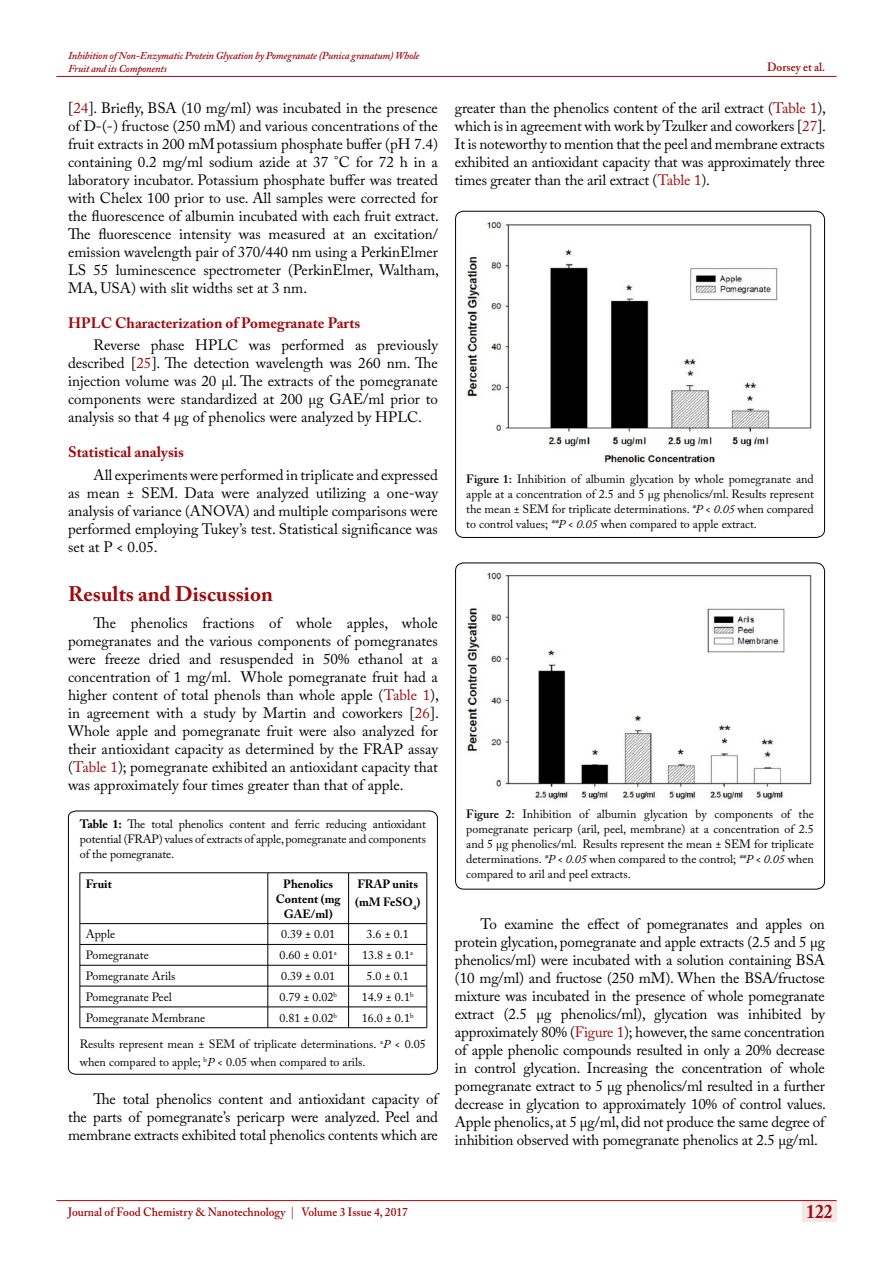
<style>
.page{position:relative;width:893px;height:1263px;background:#fff}
.page>*{position:absolute;margin:0;border:0;box-sizing:border-box;transform-origin:0 0}
.t1{font:700 21px "Adobe Caslon Pro";color:#9e0b0f}
.t2{font:700 19.5px "Adobe Caslon Pro";color:#9e0b0f;scale:.9 1}
.t3{font:15px/18px "Adobe Caslon Pro";color:#000;text-align:justify}
.t4{font:700 15px "Adobe Caslon Pro";color:#9e0b0f}
.t5{font:12px/15px "Adobe Caslon Pro";color:#000;text-align:justify}
.t6{font:600 12px "Adobe Caslon Pro";color:#9e0b0f;scale:.95 1}
.t7{font:700 12px/15px "Adobe Caslon Pro";color:#000;text-align:center}
.t8{font:italic 600 10.5px/12.6px "Adobe Caslon Pro";letter-spacing:-.02em;color:#9e0b0f}
.s1{color:#9e0b0f}
.s2{font-weight:600}
.s3{font-style:italic}
.s4{font-weight:700}
.s5{color:#ac2f33}
</style>
<div class="page">
<div style="left:802px;top:1200px;width:35px;height:21px;background:#f5e7e7"></div>
<hr style="left:56px;top:1200px;width:781px;height:1px;background:#9e0b0f">
<hr style="left:56px;top:76px;width:781px;height:1px;background:#9e0b0f">
<div style="left:455px;top:562px;width:370px;height:327px;border:1px solid #000;border-radius:8px"></div>
<img style="left:465px;top:572px;width:347px;height:228px">
<div style="left:455px;top:211px;width:370px;height:327px;border:1px solid #000;border-radius:8px"></div>
<img style="left:465px;top:221px;width:347px;height:242px">
<svg style="left:68px;top:810px;width:370px;height:265px"></svg>
<hr style="left:80px;top:872px;width:188px;height:1px;background:#000">
<hr style="left:80px;top:873px;width:1px;height:50px;background:#000">
<hr style="left:268px;top:872px;width:81px;height:1px;background:#000">
<hr style="left:268px;top:873px;width:1px;height:50px;background:#000">
<hr style="left:349px;top:872px;width:78px;height:1px;background:#000">
<hr style="left:348px;top:873px;width:1px;height:50px;background:#000">
<hr style="left:427px;top:873px;width:1px;height:50px;background:#000">
<hr style="left:80px;top:923px;width:188px;height:1px;background:#000">
<hr style="left:268px;top:923px;width:81px;height:1px;background:#000">
<hr style="left:349px;top:923px;width:78px;height:1px;background:#000">
<hr style="left:80px;top:944px;width:188px;height:1px;background:#000">
<hr style="left:268px;top:944px;width:81px;height:1px;background:#000">
<hr style="left:349px;top:944px;width:78px;height:1px;background:#000">
<hr style="left:80px;top:965px;width:188px;height:1px;background:#000">
<hr style="left:268px;top:965px;width:81px;height:1px;background:#000">
<hr style="left:349px;top:965px;width:78px;height:1px;background:#000">
<hr style="left:80px;top:986px;width:188px;height:1px;background:#000">
<hr style="left:268px;top:986px;width:81px;height:1px;background:#000">
<hr style="left:349px;top:986px;width:78px;height:1px;background:#000">
<hr style="left:80px;top:1007px;width:188px;height:1px;background:#000">
<svg style="left:80px;top:924px;width:1px;height:103px"></svg>
<hr style="left:268px;top:1007px;width:81px;height:1px;background:#000">
<svg style="left:268px;top:924px;width:1px;height:103px"></svg>
<hr style="left:349px;top:1007px;width:78px;height:1px;background:#000">
<svg style="left:348px;top:924px;width:1px;height:103px"></svg>
<svg style="left:427px;top:924px;width:1px;height:104px"></svg>
<hr style="left:80px;top:1027px;width:188px;height:1px;background:#000">
<hr style="left:268px;top:1027px;width:81px;height:1px;background:#000">
<hr style="left:349px;top:1027px;width:78px;height:1px;background:#000">
<p class="t8" style="left:68px;top:49px;width:353px">Inhibition of Non-Enzymatic Protein Glycation by Pomegranate (Punica granatum) Whole<br>Fruit and its Components</p>
<p class="t6" style="left:767px;top:60px;width:63px">Dorsey et al.</p>
<p class="t3" style="left:68px;top:99px;width:372px">[<span class="s1">24</span>]. Briefly, BSA (10 mg/ml) was incubated in the presence of D-(-) fructose (250 mM) and various concentrations of the fruit extracts in 200 mMpotassium phosphate buffer (pH 7.4) containing 0.2 mg/ml sodium azide at 37 °C for 72 h in a laboratory incubator. Potassium phosphate buffer was treated with Chelex 100 prior to use. All samples were corrected for the fluorescence of albumin incubated with each fruit extract.<br>The fluorescence intensity was measured at an excitation/ emission wavelength pair of 370/440 nm using a PerkinElmer LS 55 luminescence spectrometer (PerkinElmer, Waltham, MA, USA) with slit widths set at 3 nm.</p>
<p class="t4" style="left:68px;top:314px;width:294px">HPLC Characterization of Pomegranate Parts</p>
<p class="t3" style="left:68px;top:336px;width:371px;text-indent:26px">Reverse phase HPLC was performed as previously described [<span class="s1">25</span>]. The detection wavelength was 260 nm. The injection volume was 20 µl. The extracts of the pomegranate components were standardized at 200 µg GAE/ml prior to analysis so that 4 µg of phenolics were analyzed by HPLC.</p>
<p class="t4" style="left:68px;top:443px;width:118px">Statistical analysis</p>
<p class="t3" style="left:68px;top:465px;width:371px;text-indent:26px">All experiments were performed in triplicate and expressed as mean ± SEM. Data were analyzed utilizing a one-way analysis of variance (ANOVA) and multiple comparisons were performed employing Tukey’s test. Statistical significance was set at P &lt; 0.05.</p>
<h1 class="t1" style="left:68px;top:582px;width:206px">Results and Discussion</h1>
<p class="t3" style="left:68px;top:613px;width:373px;text-indent:26px">The phenolics fractions of whole apples, whole pomegranates and the various components of pomegranates were freeze dried and resuspended in 50% ethanol at a concentration of 1 mg/ml. Whole pomegranate fruit had a higher content of total phenols than whole apple (<span class="s1">Table 1</span>), in agreement with a study by Martin and coworkers [<span class="s1">26</span>].<br>Whole apple and pomegranate fruit were also analyzed for their antioxidant capacity as determined by the FRAP assay (<span class="s1">Table 1</span>); pomegranate exhibited an antioxidant capacity that was approximately four times greater than that of apple.</p>
<p class="t3" style="left:455px;top:99px;width:372px">greater than the phenolics content of the aril extract (<span class="s1">Table 1</span>), which is in agreement with work by Tzulker and coworkers [<span class="s1">27</span>].<br>It is noteworthy to mention that the peel and membrane extracts exhibited an antioxidant capacity that was approximately three times greater than the aril extract (<span class="s1">Table 1</span>).</p>
<p class="t5" style="left:466px;top:471px;width:349px"><span class="s2">Figure 1:</span> Inhibition of albumin glycation by whole pomegranate and apple at a concentration of 2.5 and 5 µg phenolics/ml. Results represent the mean ± SEM for triplicate determinations. <span class="s3">*P &lt; 0.05</span> when compared to control values; <span class="s3">**P &lt; 0.05</span> when compared to apple extract.</p>
<p class="t5" style="left:80px;top:817px;width:348px"><span class="s4">Table 1:</span> The total phenolics content and ferric reducing antioxidant potential (FRAP) values of extracts of apple, pomegranate and components of the pomegranate.</p>
<p class="t7" style="left:86px;top:876px;width:27px">Fruit</p>
<p class="t7" style="left:276px;top:876px;width:66px">Phenolics<br>Content (mg<br>GAE/ml)</p>
<p class="t7" style="left:355px;top:874px;width:67px;line-height:18px;text-align:left">FRAP units (mM FeSO<sub>4</sub>)</p>
<p class="t5" style="left:86px;top:927px;width:31px">Apple</p>
<p class="t5" style="left:281px;top:927px;width:56px">0.39 ± 0.01</p>
<p class="t5" style="left:367px;top:927px;width:44px">3.6 ± 0.1</p>
<p class="t5" style="left:86px;top:947px;width:64px">Pomegranate</p>
<p class="t5" style="left:280px;top:947px;width:59px">0.60 ± 0.01<sup>a</sup></p>
<p class="t5" style="left:362px;top:947px;width:53px">13.8 ± 0.1<sup>a</sup></p>
<p class="t5" style="left:86px;top:968px;width:91px">Pomegranate Arils</p>
<p class="t5" style="left:281px;top:968px;width:56px">0.39 ± 0.01</p>
<p class="t5" style="left:367px;top:968px;width:44px">5.0 ± 0.1</p>
<p class="t5" style="left:86px;top:989px;width:88px">Pomegranate Peel</p>
<p class="t5" style="left:279px;top:989px;width:59px">0.79 ± 0.02<sup>b</sup></p>
<p class="t5" style="left:362px;top:989px;width:53px">14.9 ± 0.1<sup>b</sup></p>
<p class="t5" style="left:86px;top:1010px;width:121px">Pomegranate Membrane</p>
<p class="t5" style="left:279px;top:1010px;width:59px">0.81 ± 0.02<sup>b</sup></p>
<p class="t5" style="left:362px;top:1010px;width:53px">16.0 ± 0.1<sup>b</sup></p>
<p class="t5" style="left:80px;top:1035px;width:348px;line-height:18px">Results represent mean ± SEM of triplicate determinations. <sup>a</sup><span class="s3">P</span> &lt; 0.05 when compared to apple; <sup>b</sup><span class="s3">P</span> &lt; 0.05 when compared to arils.</p>
<p class="t3" style="left:68px;top:1090px;width:371px;text-indent:26px">The total phenolics content and antioxidant capacity of the parts of pomegranate’s pericarp were analyzed. Peel and membrane extracts exhibited total phenolics contents which are</p>
<p class="t5" style="left:466px;top:806px;width:349px"><span class="s2">Figure 2:</span> Inhibition of albumin glycation by components of the pomegranate pericarp (aril, peel, membrane) at a concentration of 2.5 and 5 μg phenolics/ml. Results represent the mean ± SEM for triplicate determinations. <span class="s3">*P &lt; 0.05</span> when compared to the control; <span class="s3">**P &lt; 0.05</span> when compared to aril and peel extracts.</p>
<p class="t3" style="left:455px;top:914px;width:372px;text-indent:26px">To examine the effect of pomegranates and apples on protein glycation, pomegranate and apple extracts (2.5 and 5 μg phenolics/ml) were incubated with a solution containing BSA (10 mg/ml) and fructose (250 mM). When the BSA/fructose mixture was incubated in the presence of whole pomegranate extract (2.5 µg phenolics/ml), glycation was inhibited by approximately 80% (<span class="s1">Figure 1</span>); however, the same concentration of apple phenolic compounds resulted in only a 20% decrease in control glycation. Increasing the concentration of whole pomegranate extract to 5 μg phenolics/ml resulted in a further decrease in glycation to approximately 10% of control values.<br>Apple phenolics, at 5 μg/ml, did not produce the same degree of inhibition observed with pomegranate phenolics at 2.5 μg/ml.</p>
<p class="t6" style="left:68px;top:1204px;width:359px">Journal of Food Chemistry &amp; Nanotechnology <span class="s5">|</span> Volume 3 Issue 4, 2017</p>
<h2 class="t2" style="left:806px;top:1200px;width:31px">122</h2>
</div>
